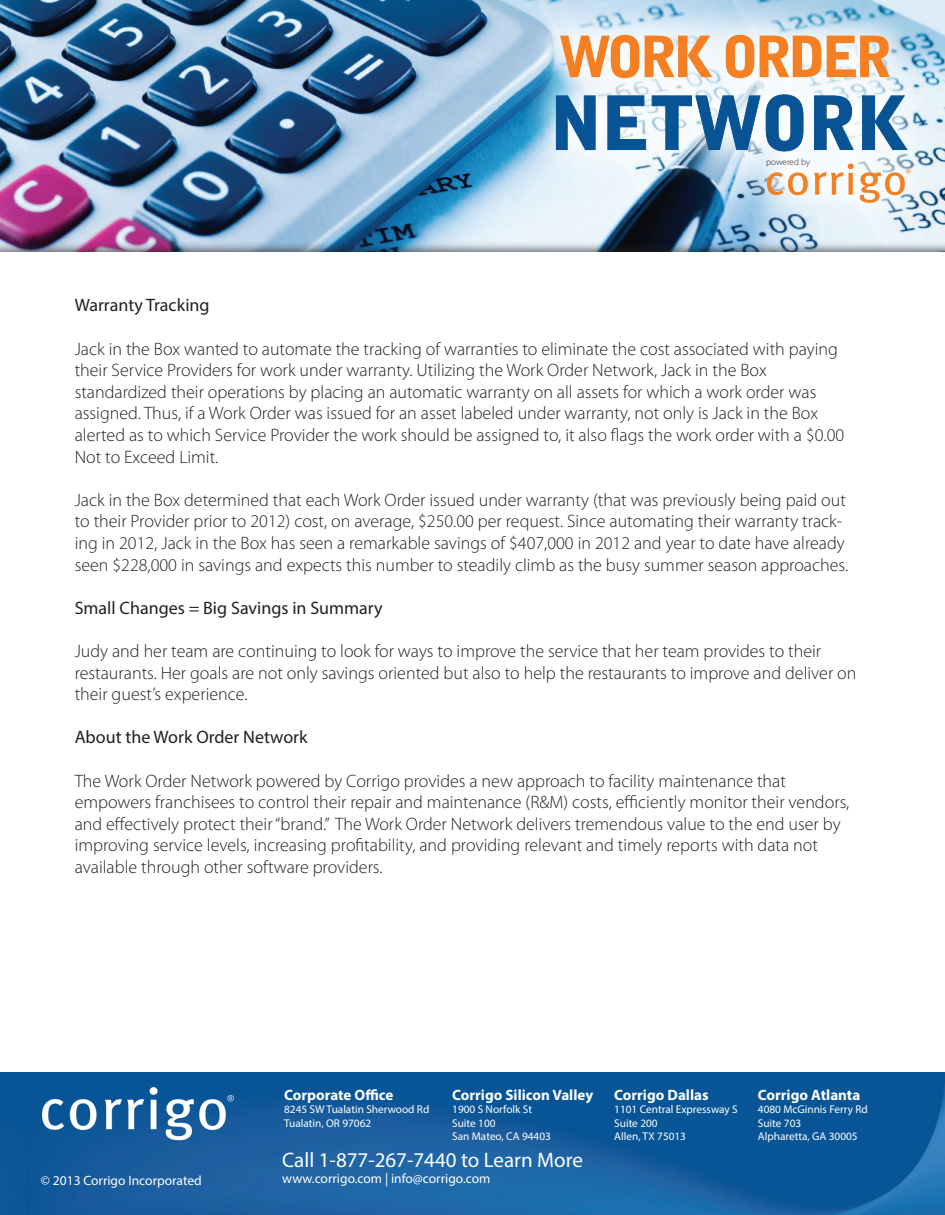
<style>
.page{position:relative;width:945px;height:1215px;background:#fff}
.page>*{position:absolute;margin:0;border:0;box-sizing:border-box;transform-origin:0 0}
.t1{font:21px "Myriad Pro";color:#fff}
.t2{font:300 18px/21.6px "Myriad Pro";color:#231f20}
.t3{font:18px "Myriad Pro";color:#231f20}
.t4{font:700 15px "Myriad Pro";color:#fff}
.t5{font:13.5px "Myriad Pro";color:#fff}
.t6{font:11.25px "Myriad Pro";color:#fff}
.t7{font:10.5px "Myriad";color:#f58022}
.t8{font:300 9.15px "Myriad Pro";letter-spacing:-.005em;color:#231f20}
</style>
<div class="page">
<img style="left:0;top:0;width:945px;height:241px">
<div style="left:0;top:241px;width:945px;height:28px;background:#231f20;opacity:.6"></div>
<div style="left:0;top:252px;width:945px;height:12px;background:#fff"></div>
<div style="left:0;top:258px;width:945px;height:15px;background:#fff"></div>
<div style="left:522px;top:2px;width:421px;height:233px;background:#fff;opacity:.93"></div>
<svg style="left:560px;top:35px;width:79px;height:43px"></svg>
<svg style="left:645px;top:36px;width:67px;height:41px"></svg>
<svg style="left:726px;top:35px;width:28px;height:43px"></svg>
<svg style="left:760px;top:36px;width:61px;height:41px"></svg>
<svg style="left:827px;top:36px;width:63px;height:41px"></svg>
<svg style="left:556px;top:96px;width:39px;height:54px;background:#3e79ac"></svg>
<svg style="left:608px;top:96px;width:38px;height:54px"></svg>
<svg style="left:652px;top:95px;width:108px;height:55px"></svg>
<svg style="left:766px;top:95px;width:37px;height:56px"></svg>
<svg style="left:814px;top:96px;width:40px;height:54px"></svg>
<svg style="left:862px;top:95px;width:46px;height:55px"></svg>
<svg style="left:767px;top:172px;width:41px;height:23px"></svg>
<svg style="left:860px;top:172px;width:45px;height:31px"></svg>
<svg style="left:814px;top:163px;width:40px;height:32px"></svg>
<img style="left:0;top:1072px;width:945px;height:143px">
<img style="left:42px;top:1087px;width:192px;height:53px">
<p class="t8" style="left:766px;top:156px;width:45px">powered by</p>
<p class="t3" style="left:75px;top:294px;width:137px">Warranty Tracking</p>
<p class="t2" style="left:75px;top:338px;width:765px">Jack in the Box wanted to automate the tracking of warranties to eliminate the cost associated with paying their Service Providers for work under warranty. Utilizing the Work Order Network, Jack in the Box</p>
<p class="t2" style="left:75px;top:381px;width:743px">standardized their operations by placing an automatic warranty on all assets for which a work order was</p>
<p class="t2" style="left:75px;top:402px;width:771px">assigned. Thus, if a Work Order was issued for an asset labeled under warranty, not only is Jack in the Box alerted as to which Service Provider the work should be assigned to, it also flags the work order with a $0.00<br>Not to Exceed Limit.</p>
<p class="t2" style="left:75px;top:489px;width:775px">Jack in the Box determined that each Work Order issued under warranty (that was previously being paid out to their Provider prior to 2012) cost, on average, $250.00 per request. Since automating their warranty track&shy;ing in 2012, Jack in the Box has seen a remarkable savings of $407,000 in 2012 and year to date have already seen $228,000 in savings and expects this number to steadily climb as the busy summer season approaches.</p>
<p class="t3" style="left:75px;top:597px;width:310px">Small Changes = Big Savings in Summary</p>
<p class="t2" style="left:75px;top:640px;width:783px">Judy and her team are continuing to look for ways to improve the service that her team provides to their restaurants. Her goals are not only savings oriented but also to help the restaurants to improve and deliver on their guest’s experience.</p>
<p class="t3" style="left:75px;top:726px;width:234px">About the Work Order Network</p>
<p class="t2" style="left:75px;top:770px;width:713px">The Work Order Network powered by Corrigo provides a new approach to facility maintenance that</p>
<p class="t2" style="left:75px;top:791px;width:776px">empowers franchisees to control their repair and maintenance (R&amp;M) costs, efficiently monitor their vendors, and effectively protect their “brand.” The Work Order Network delivers tremendous value to the end user by improving service levels, increasing profitability, and providing relevant and timely reports with data not</p>
<p class="t2" style="left:75px;top:856px;width:309px">available through other software providers.</p>
<p class="t7" style="left:906px;top:168px;width:7px">®</p>
<p class="t5" style="left:41px;top:1172px;width:162px">© 2013 Corrigo Incorporated</p>
<p class="t4" style="left:284px;top:1085px;width:111px">Corporate Office</p>
<p class="t6" style="left:284px;top:1102px;width:147px">8245 SW Tualatin Sherwood Rd</p>
<p class="t6" style="left:284px;top:1116px;width:89px">Tualatin, OR 97062</p>
<p class="t4" style="left:452px;top:1085px;width:142px">Corrigo Silicon Valley</p>
<p class="t6" style="left:452px;top:1102px;width:81px">1900 S Norfolk St</p>
<p class="t6" style="left:452px;top:1116px;width:45px">Suite 100</p>
<p class="t6" style="left:452px;top:1129px;width:100px">San Mateo, CA 94403</p>
<p class="t1" style="left:282px;top:1147px;width:302px">Call 1-877-267-7440 to Learn More</p>
<p class="t5" style="left:282px;top:1171px;width:210px">www.corrigo.com | info@corrigo.com</p>
<p class="t4" style="left:614px;top:1085px;width:96px">Corrigo Dallas</p>
<p class="t6" style="left:614px;top:1102px;width:125px">1101 Central Expressway S</p>
<p class="t6" style="left:614px;top:1116px;width:45px">Suite 200</p>
<p class="t6" style="left:614px;top:1129px;width:73px">Allen, TX 75013</p>
<p class="t4" style="left:758px;top:1085px;width:104px">Corrigo Atlanta</p>
<p class="t6" style="left:758px;top:1102px;width:112px">4080 McGinnis Ferry Rd</p>
<p class="t6" style="left:758px;top:1116px;width:45px">Suite 703</p>
<p class="t6" style="left:758px;top:1129px;width:101px">Alpharetta, GA 30005</p>
</div>
